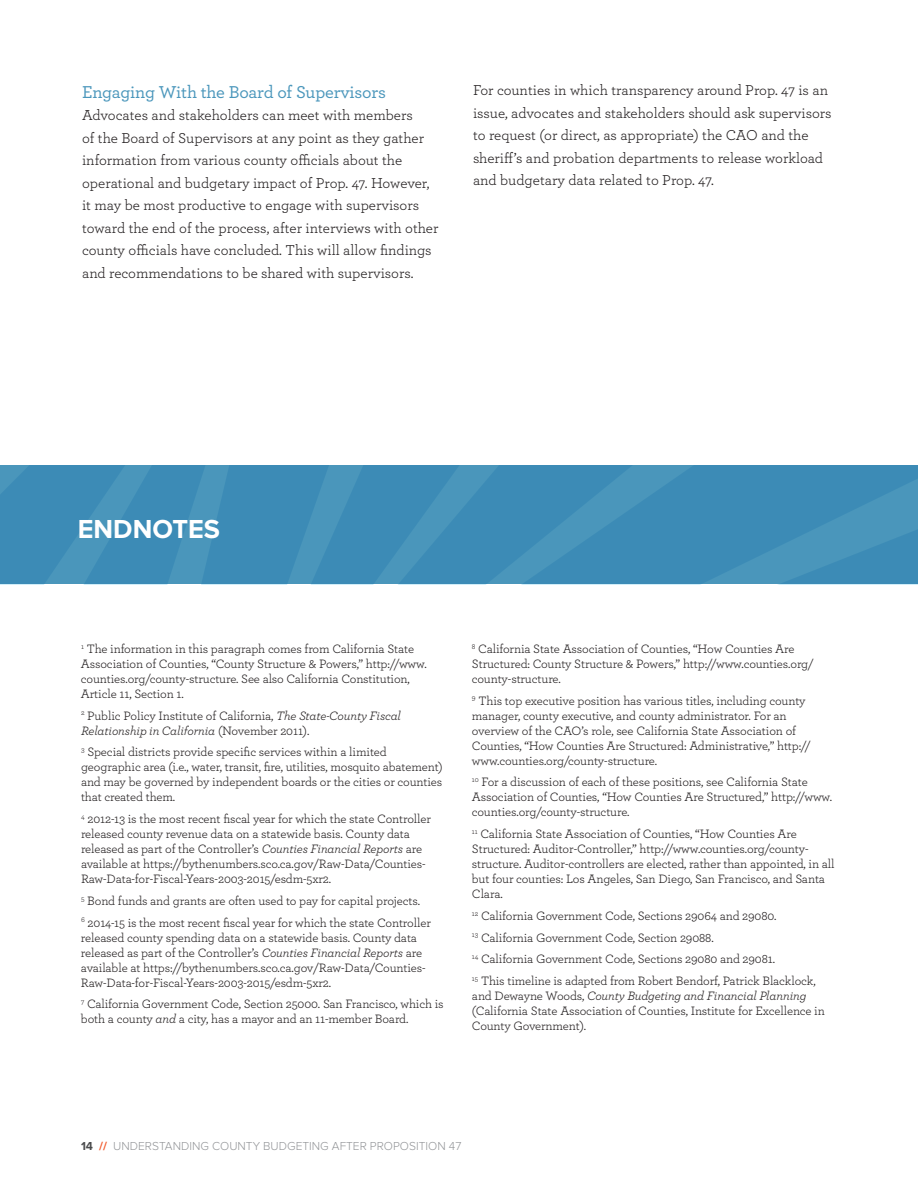
<style>
.page{position:relative;width:918px;height:1188px;background:#fff}
.page>*{position:absolute;margin:0;border:0;box-sizing:border-box;transform-origin:0 0}
.t1{font:700 27px "Proxima Nova";color:#fff}
.t2{font:500 18px "Archer";letter-spacing:-.01em;color:#4a96bb}
.t3{font:15px/22.5px "Archer";color:#231f20}
.t4{font:12.75px/15px "Archer";letter-spacing:-.01em;color:#231f20}
.t5{font:300 12px "Proxima Nova";color:#939598}
.s1{font-style:italic}
.s2{font-weight:700;color:#4b4c4d}
.s3{font-weight:700;color:#f1592a}
</style>
<div class="page">
<svg style="left:0;top:465px;width:918px;height:119px;background:#3f8db7"></svg>
<h2 class="t2" style="left:82px;top:79px;width:305px">Engaging With the Board of Supervisors</h2>
<p class="t3" style="left:82px;top:103px;width:358px">Advocates and stakeholders can meet with members<br>of the Board of Supervisors at any point as they gather information from various county officials about the operational and budgetary impact of Prop. 47. However, it may be most productive to engage with supervisors toward the end of the process, after interviews with other county officials have concluded. This will allow findings and recommendations to be shared with supervisors.</p>
<p class="t3" style="left:473px;top:78px;width:360px">For counties in which transparency around Prop. 47 is an issue, advocates and stakeholders should ask supervisors to request (or direct, as appropriate) the CAO and the sheriff’s and probation departments to release workload and budgetary data related to Prop. 47.</p>
<h1 class="t1" style="left:78px;top:513px;width:144px">ENDNOTES</h1>
<p class="t4" style="left:81px;top:640px;width:347px"><sup>1</sup> The information in this paragraph comes from California State Association of Counties, “County Structure &amp; Powers,” http://www. counties.org/county-structure. See also California Constitution, Article 11, Section 1.</p>
<p class="t4" style="left:81px;top:707px;width:322px"><sup>2</sup> Public Policy Institute of California, <span class="s1">The State-County Fiscal<br>Relationship in California</span> (November 2011).</p>
<p class="t4" style="left:81px;top:744px;width:363px"><sup>3</sup> Special districts provide specific services within a limited geographic area (i.e., water, transit, fire, utilities, mosquito abatement) and may be governed by independent boards or the cities or counties that created them.</p>
<p class="t4" style="left:81px;top:811px;width:352px"><sup>4</sup> 2012-13 is the most recent fiscal year for which the state Controller released county revenue data on a statewide basis. County data released as part of the Controller’s <span class="s1">Counties Financial Reports</span> are available at https://bythenumbers.sco.ca.gov/Raw-Data/Counties-Raw-Data-for-Fiscal-Years-2003-2015/esdm-5xr2.</p>
<p class="t4" style="left:81px;top:889px;width:351px;line-height:21.8px"><sup>5</sup> Bond funds and grants are often used to pay for capital projects.<br><sup>6</sup> 2014-15 is the most recent fiscal year for which the state Controller</p>
<p class="t4" style="left:81px;top:929px;width:346px">released county spending data on a statewide basis. County data released as part of the Controller’s <span class="s1">Counties Financial Reports</span> are available at https://bythenumbers.sco.ca.gov/Raw-Data/Counties-Raw-Data-for-Fiscal-Years-2003-2015/esdm-5xr2.</p>
<p class="t4" style="left:81px;top:996px;width:364px"><sup>7</sup> California Government Code, Section 25000. San Francisco, which is both a county <span class="s1">and</span> a city, has a mayor and an 11-member Board.</p>
<p class="t4" style="left:472px;top:640px;width:343px"><sup>8</sup> California State Association of Counties, “How Counties Are<br>Structured: County Structure &amp; Powers,” http://www.counties.org/ county-structure.</p>
<p class="t4" style="left:472px;top:692px;width:340px"><sup>9</sup> This top executive position has various titles, including county manager, county executive, and county administrator. For an overview of the CAO’s role, see California State Association of Counties, “How Counties Are Structured: Administrative,” http:// www.counties.org/county-structure.</p>
<p class="t4" style="left:472px;top:774px;width:362px"><sup>10</sup> For a discussion of each of these positions, see California State<br>Association of Counties, “How Counties Are Structured,” http://www. counties.org/county-structure.</p>
<p class="t4" style="left:472px;top:826px;width:364px"><sup>11</sup> California State Association of Counties, “How Counties Are Structured: Auditor-Controller,” http://www.counties.org/county&shy;structure. Auditor-controllers are elected, rather than appointed, in all but four counties: Los Angeles, San Diego, San Francisco, and Santa Clara.</p>
<p class="t4" style="left:472px;top:904px;width:345px;line-height:21.8px"><sup>12</sup> California Government Code, Sections 29064 and 29080.<br><sup>13</sup> California Government Code, Section 29088.<br><sup>14</sup> California Government Code, Sections 29080 and 29081.<br><sup>15</sup> This timeline is adapted from Robert Bendorf, Patrick Blacklock,</p>
<p class="t4" style="left:472px;top:988px;width:354px">and Dewayne Woods, <span class="s1">County Budgeting and Financial Planning </span>(California State Association of Counties, Institute for Excellence in<br>County Government).</p>
<p class="t5" style="left:81px;top:1139px;width:382px"><span class="s2">14</span> <span class="s3">//</span> UNDERSTANDING COUNTY BUDGETING AFTER PROPOSITION 47</p>
</div>
